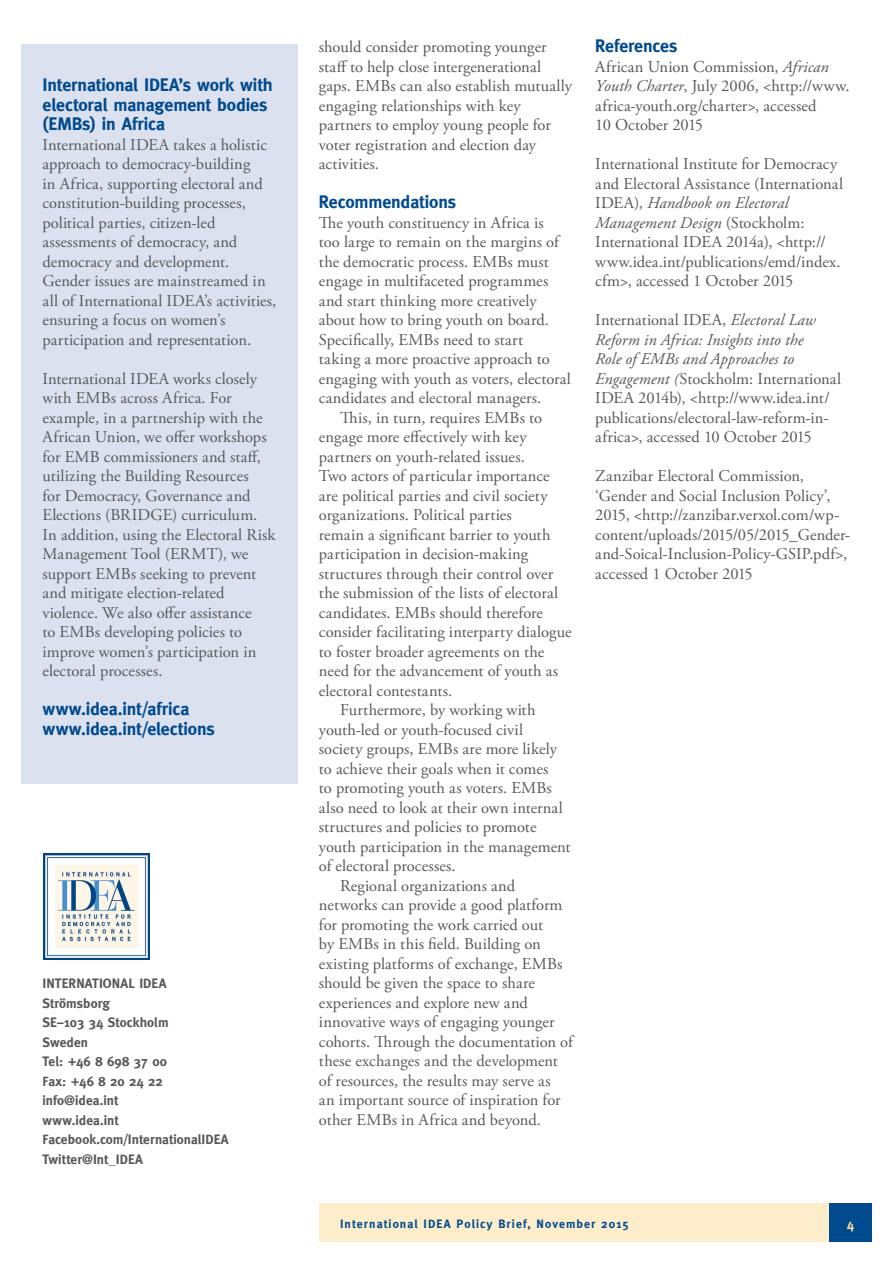
<style>
.page{position:relative;width:893px;height:1263px;background:#fff}
.page>*{position:absolute;margin:0;border:0;box-sizing:border-box;transform-origin:0 0}
.Title_level1{font:700 18px/19.5px "Meta";letter-spacing:-.01em;color:#004a8d}
.Paragraph-first{font:16.5px/19.5px "Adobe Garamond Pro";letter-spacing:.005em;color:#57585a}
.Paragraph-indenting{font:16.5px/19.5px "Adobe Garamond Pro";letter-spacing:.005em;color:#57585a}
.Address{font:700 13.5px "Meta";letter-spacing:.005em;color:#57585a}
.t1{font:700 13.5px "Meta";color:#fedc9f}
.t2{font:700 12px "Meta";letter-spacing:.09em;color:#004a8d}
.s1{font-style:italic}
</style>
<div class="page">
<div style="left:319px;top:1203px;width:511px;height:39px;background:#feedcb"></div>
<div style="left:829px;top:1203px;width:43px;height:39px;background:#004a8d"></div>
<img style="left:43px;top:853px;width:107px;height:107px">
<div style="left:21px;top:44px;width:277px;height:740px;background:#dce1ef"></div>
<p class="Title_level1" style="left:43px;top:75px;width:232px">International IDEA’s work with electoral management bodies (EMBs) in Africa</p>
<p class="Paragraph-first" style="left:43px;top:135px;width:235px">International IDEA takes a holistic approach to democracy-building<br>in Africa, supporting electoral and constitution-building processes, political parties, citizen-led assessments of democracy, and democracy and development.<br>Gender issues are mainstreamed in all of International IDEA’s activities, ensuring a focus on women’s participation and representation.</p>
<p class="Paragraph-first" style="left:43px;top:369px;width:235px">International IDEA works closely with EMBs across Africa. For example, in a partnership with the<br>African Union, we offer workshops for EMB commissioners and staff, utilizing the Building Resources<br>for Democracy, Governance and<br>Elections (BRIDGE) curriculum.<br>In addition, using the Electoral Risk<br>Management Tool (ERMT), we support EMBs seeking to prevent and mitigate election-related violence. We also offer assistance<br>to EMBs developing policies to improve women’s participation in electoral processes.</p>
<p class="Title_level1" style="left:43px;top:699px;width:148px">www.idea.int/africa</p>
<p class="Title_level1" style="left:43px;top:719px;width:174px">www.idea.int/elections</p>
<p class="Address" style="left:43px;top:976px;width:125px">INTERNATIONAL IDEA</p>
<p class="Address" style="left:43px;top:995px;width:69px">Strömsborg</p>
<p class="Address" style="left:43px;top:1015px;width:128px">SE–103 34 Stockholm</p>
<p class="Address" style="left:43px;top:1034px;width:47px">Sweden</p>
<p class="Address" style="left:43px;top:1054px;width:126px">Tel: +46 8 698 37 00</p>
<p class="Address" style="left:43px;top:1073px;width:122px">Fax: +46 8 20 24 22</p>
<p class="Address" style="left:43px;top:1093px;width:77px">info@idea.int</p>
<p class="Address" style="left:43px;top:1112px;width:78px">www.idea.int</p>
<p class="Address" style="left:43px;top:1132px;width:188px">Facebook.com/InternationalIDEA</p>
<p class="Address" style="left:43px;top:1151px;width:102px">Twitter@Int_IDEA</p>
<p class="Paragraph-indenting" style="left:319px;top:38px;width:255px">should consider promoting younger staff to help close intergenerational gaps. EMBs can also establish mutually engaging relationships with key partners to employ young people for voter registration and election day activities.</p>
<p class="Title_level1" style="left:319px;top:192px;width:139px">Recommendations</p>
<p class="Paragraph-first" style="left:319px;top:213px;width:254px">The youth constituency in Africa is<br>too large to remain on the margins of the democratic process. EMBs must engage in multifaceted programmes and start thinking more creatively about how to bring youth on board.<br>Specifically, EMBs need to start<br>taking a more proactive approach to engaging with youth as voters, electoral candidates and electoral managers.</p>
<p class="Paragraph-indenting" style="left:319px;top:408px;width:254px;text-indent:21px">This, in turn, requires EMBs to engage more effectively with key partners on youth-related issues.<br>Two actors of particular importance are political parties and civil society organizations. Political parties<br>remain a significant barrier to youth participation in decision-making structures through their control over the submission of the lists of electoral candidates. EMBs should therefore consider facilitating interparty dialogue to foster broader agreements on the need for the advancement of youth as electoral contestants.</p>
<p class="Paragraph-indenting" style="left:319px;top:701px;width:253px;text-indent:21px">Furthermore, by working with youth-led or youth-focused civil society groups, EMBs are more likely to achieve their goals when it comes<br>to promoting youth as voters. EMBs also need to look at their own internal structures and policies to promote youth participation in the management of electoral processes.</p>
<p class="Paragraph-indenting" style="left:319px;top:876px;width:255px;text-indent:21px">Regional organizations and networks can provide a good platform for promoting the work carried out<br>by EMBs in this field. Building on existing platforms of exchange, EMBs should be given the space to share experiences and explore new and innovative ways of engaging younger cohorts. Through the documentation of these exchanges and the development of resources, the results may serve as<br>an important source of inspiration for other EMBs in Africa and beyond.</p>
<p class="Title_level1" style="left:595px;top:36px;width:84px">References</p>
<p class="Paragraph-first" style="left:595px;top:57px;width:256px">African Union Commission, <span class="s1">African<br>Youth Charter</span>, July 2006, &lt;http://www. africa-youth.org/charter&gt;, accessed<br>10 October 2015</p>
<p class="Paragraph-first" style="left:595px;top:155px;width:249px">International Institute for Democracy and Electoral Assistance (International IDEA), <span class="s1">Handbook on Electoral Management Design</span> (Stockholm:<br>International IDEA 2014a), &lt;http:// www.idea.int/publications/emd/index. cfm&gt;, accessed 1 October 2015</p>
<p class="Paragraph-first" style="left:595px;top:311px;width:247px">International IDEA, <span class="s1">Electoral Law Reform in Africa: Insights into the<br>Role of EMBs and Approaches to Engagement (</span>Stockholm: International IDEA 2014b), &lt;http://www.idea.int/ publications/electoral-law-reform-in&shy;africa&gt;, accessed 10 October 2015</p>
<p class="Paragraph-first" style="left:595px;top:467px;width:256px">Zanzibar Electoral Commission, ‘Gender and Social Inclusion Policy’, 2015, &lt;http://zanzibar.verxol.com/wp&shy;content/uploads/2015/05/2015_Gender&shy;and-Soical-Inclusion-Policy-GSIP.pdf&gt;, accessed 1 October 2015</p>
<p class="t2" style="left:340px;top:1217px;width:290px">International IDEA Policy Brief, November 2015</p>
<p class="t1" style="left:847px;top:1216px;width:9px">4</p>
</div>
